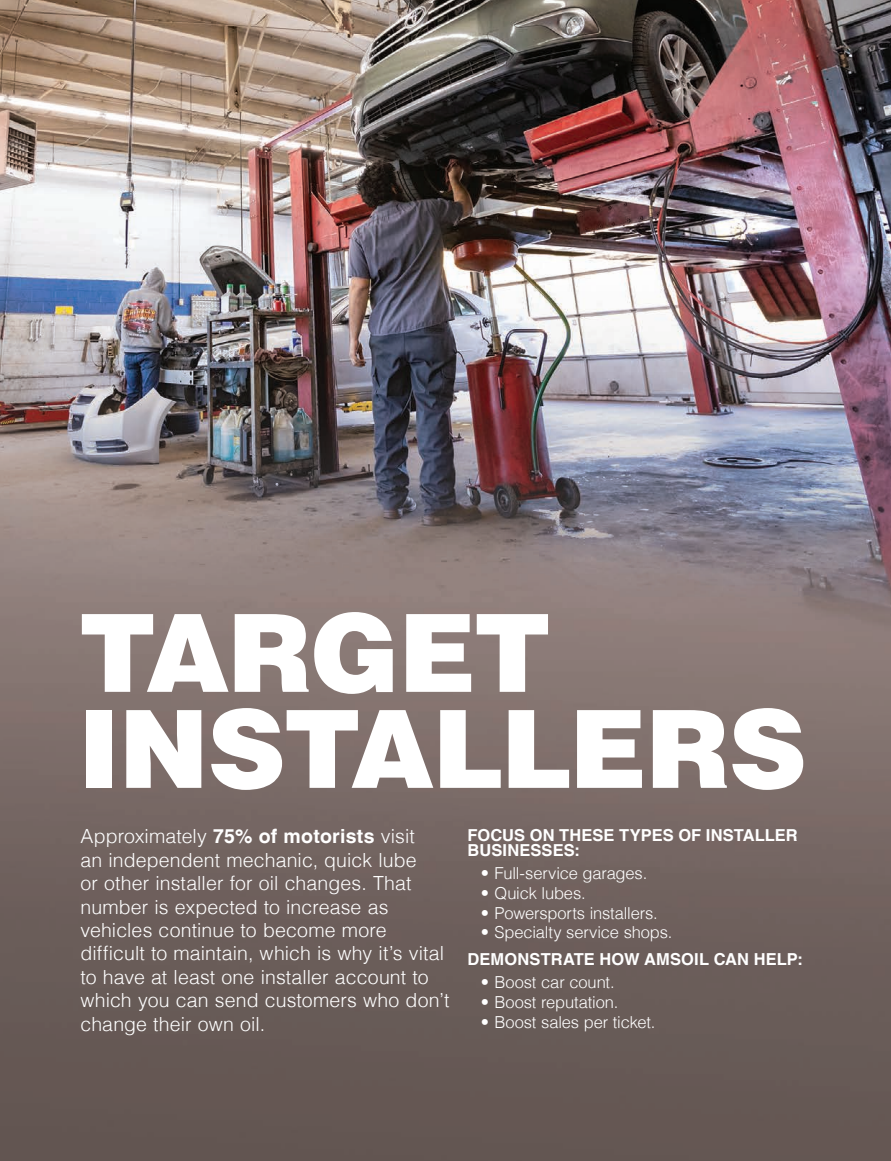
<style>
.page{position:relative;width:891px;height:1161px;background:#fff}
.page>*{position:absolute;margin:0;border:0;box-sizing:border-box;transform-origin:0 0}
.BlueSubhead{font:900 108px/96px "Helvetica LT";letter-spacing:-.02em;color:#fff}
.BodyCopy{font:300 19.5px/23.4px "Helvetica LT";letter-spacing:.005em;color:#fff}
.t1{font:300 16.5px "Helvetica LT";letter-spacing:-.01em;color:#fff}
.BlueSubhead-2{font:700 16.5px/15px "Helvetica LT";letter-spacing:.005em;color:#fff}
.s1{font-weight:700}
</style>
<div class="page">
<img style="left:0;top:0;width:891px;height:1161px">
<p class="BlueSubhead" style="left:79px;top:603px;width:730px">TARGET<br>INSTALLERS</p>
<p class="BodyCopy" style="left:80px;top:825px;width:370px">Approximately <span class="s1">75% of motorists</span> visit<br>an independent mechanic, quick lube<br>or other installer for oil changes. That number is expected to increase as vehicles continue to become more difficult to maintain, which is why it’s vital to have at least one installer account to which you can send customers who don’t change their own oil.</p>
<p class="BlueSubhead-2" style="left:467px;top:828px;width:332px">FOCUS ON THESE TYPES OF INSTALLER<br>BUSINESSES:</p>
<p class="t1" style="left:481px;top:863px;width:168px">• Full-service garages.</p>
<p class="t1" style="left:481px;top:883px;width:106px">• Quick lubes.</p>
<p class="t1" style="left:481px;top:902px;width:178px">• Powersports installers.</p>
<p class="t1" style="left:481px;top:922px;width:193px">• Specialty service shops.</p>
<p class="BlueSubhead-2" style="left:467px;top:952px;width:337px">DEMONSTRATE HOW AMSOIL CAN HELP:</p>
<p class="t1" style="left:481px;top:972px;width:135px">• Boost car count.</p>
<p class="t1" style="left:481px;top:992px;width:139px">• Boost reputation.</p>
<p class="t1" style="left:481px;top:1012px;width:176px">• Boost sales per ticket.</p>
</div>
